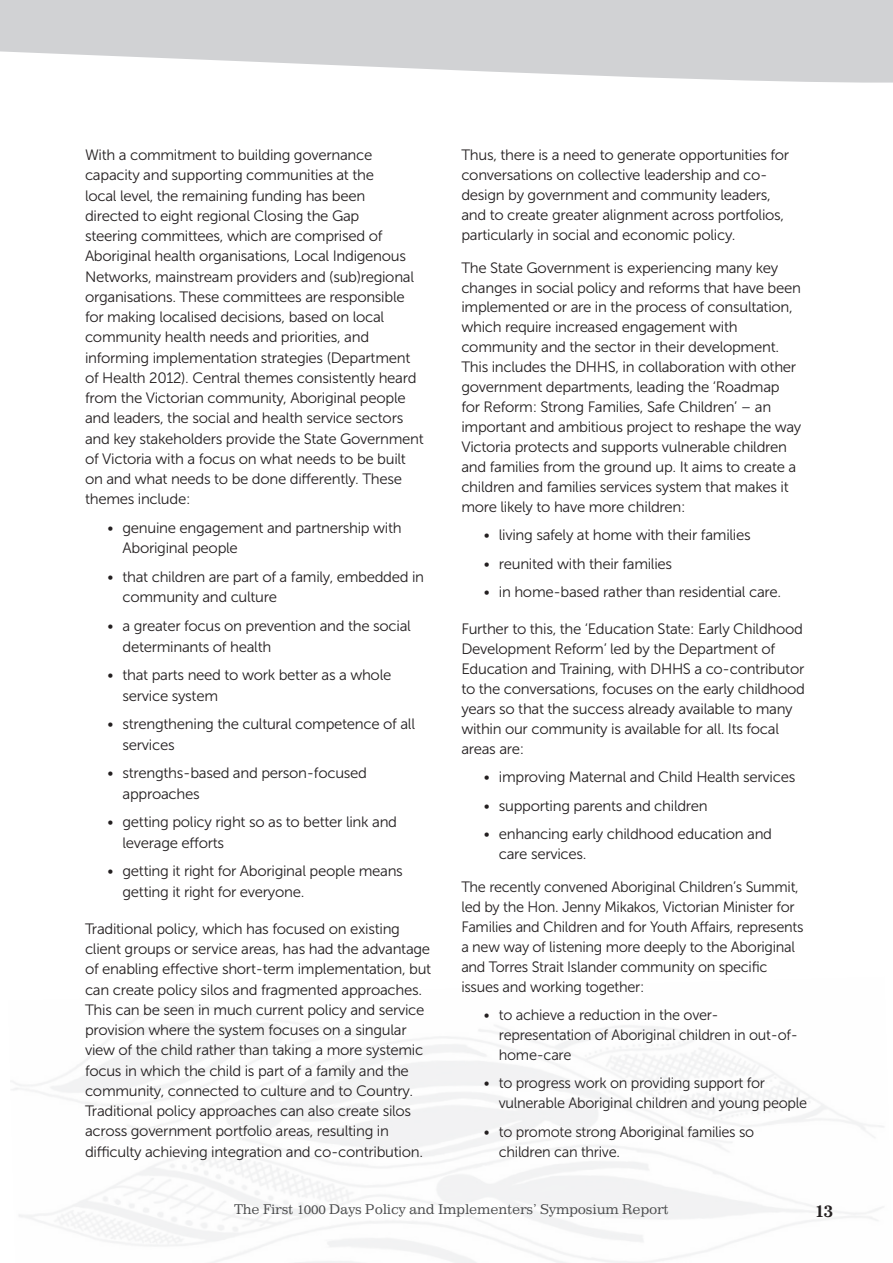
<style>
.page{position:relative;width:893px;height:1263px;background:#fff}
.page>*{position:absolute;margin:0;border:0;box-sizing:border-box;transform-origin:0 0}
.t1{font:700 18px "Impressum";color:#231f20}
.Body{font:15px/20.2px "Museo Sans 300";letter-spacing:-.02em;color:#231f20}
.t2{font:13.5px "Impressum";letter-spacing:-.02em;color:#4b4c4d}
</style>
<div class="page">
<svg style="left:0;top:0;width:893px;height:83px;fill:#d1d2d4"></svg>
<p class="Body" style="left:85px;top:145px;width:340px">With a commitment to building governance capacity and supporting communities at the<br>local level, the remaining funding has been<br>directed to eight regional Closing the Gap<br>steering committees, which are comprised of Aboriginal health organisations, Local Indigenous Networks, mainstream providers and (sub)regional organisations. These committees are responsible for making localised decisions, based on local community health needs and priorities, and informing implementation strategies (Department of Health 2012). Central themes consistently heard from the Victorian community, Aboriginal people and leaders, the social and health service sectors and key stakeholders provide the State Government of Victoria with a focus on what needs to be built on and what needs to be done differently. These themes include:</p>
<p class="Body" style="left:123px;top:518px;width:281px;text-indent:-15px">• genuine engagement and partnership with<br>Aboriginal people</p>
<p class="Body" style="left:123px;top:567px;width:303px;text-indent:-15px">• that children are part of a family, embedded in community and culture</p>
<p class="Body" style="left:123px;top:616px;width:290px;text-indent:-15px">• a greater focus on prevention and the social determinants of health</p>
<p class="Body" style="left:123px;top:665px;width:270px;text-indent:-15px">• that parts need to work better as a whole service system</p>
<p class="Body" style="left:123px;top:714px;width:294px;text-indent:-15px">• strengthening the cultural competence of all services</p>
<p class="Body" style="left:123px;top:763px;width:246px;text-indent:-15px">• strengths-based and person-focused approaches</p>
<p class="Body" style="left:123px;top:812px;width:276px;text-indent:-15px">• getting policy right so as to better link and leverage efforts</p>
<p class="Body" style="left:123px;top:861px;width:282px;text-indent:-15px">• getting it right for Aboriginal people means getting it right for everyone.</p>
<p class="Body" style="left:85px;top:919px;width:348px">Traditional policy, which has focused on existing client groups or service areas, has had the advantage of enabling effective short-term implementation, but can create policy silos and fragmented approaches.<br>This can be seen in much current policy and service provision where the system focuses on a singular view of the child rather than taking a more systemic focus in which the child is part of a family and the community, connected to culture and to Country.<br>Traditional policy approaches can also create silos across government portfolio areas, resulting in difficulty achieving integration and co-contribution.</p>
<p class="Body" style="left:461px;top:145px;width:329px">Thus, there is a need to generate opportunities for conversations on collective leadership and co&shy;design by government and community leaders, and to create greater alignment across portfolios, particularly in social and economic policy.</p>
<p class="Body" style="left:461px;top:258px;width:342px">The State Government is experiencing many key changes in social policy and reforms that have been implemented or are in the process of consultation, which require increased engagement with community and the sector in their development.<br>This includes the DHHS, in collaboration with other government departments, leading the ‘Roadmap for Reform: Strong Families, Safe Children’ – an important and ambitious project to reshape the way Victoria protects and supports vulnerable children and families from the ground up. It aims to create a children and families services system that makes it more likely to have more children:</p>
<p class="Body" style="left:484px;top:525px;width:268px">• living safely at home with their families</p>
<p class="Body" style="left:484px;top:554px;width:190px">• reunited with their families</p>
<p class="Body" style="left:484px;top:582px;width:299px">• in home-based rather than residential care.</p>
<p class="Body" style="left:461px;top:619px;width:345px">Further to this, the ‘Education State: Early Childhood Development Reform’ led by the Department of Education and Training, with DHHS a co-contributor to the conversations, focuses on the early childhood years so that the success already available to many within our community is available for all. Its focal areas are:</p>
<p class="Body" style="left:484px;top:767px;width:313px">• improving Maternal and Child Health services</p>
<p class="Body" style="left:484px;top:795px;width:225px">• supporting parents and children</p>
<p class="Body" style="left:499px;top:824px;width:275px;text-indent:-15px">• enhancing early childhood education and care services.</p>
<p class="Body" style="left:461px;top:877px;width:344px">The recently convened Aboriginal Children’s Summit, led by the Hon. Jenny Mikakos, Victorian Minister for Families and Children and for Youth Affairs, represents a new way of listening more deeply to the Aboriginal and Torres Strait Islander community on specific issues and working together:</p>
<p class="Body" style="left:499px;top:1005px;width:301px;text-indent:-15px">• to achieve a reduction in the over&shy;representation of Aboriginal children in out-of&shy;home-care</p>
<p class="Body" style="left:499px;top:1073px;width:310px;text-indent:-15px">• to progress work on providing support for vulnerable Aboriginal children and young people</p>
<p class="Body" style="left:499px;top:1122px;width:257px;text-indent:-15px">• to promote strong Aboriginal families so children can thrive.</p>
<p class="t2" style="left:234px;top:1201px;width:436px">The First 1000 Days Policy and Implementers’ Symposium Report</p>
<p class="t1" style="left:814px;top:1200px;width:21px">13</p>
</div>
